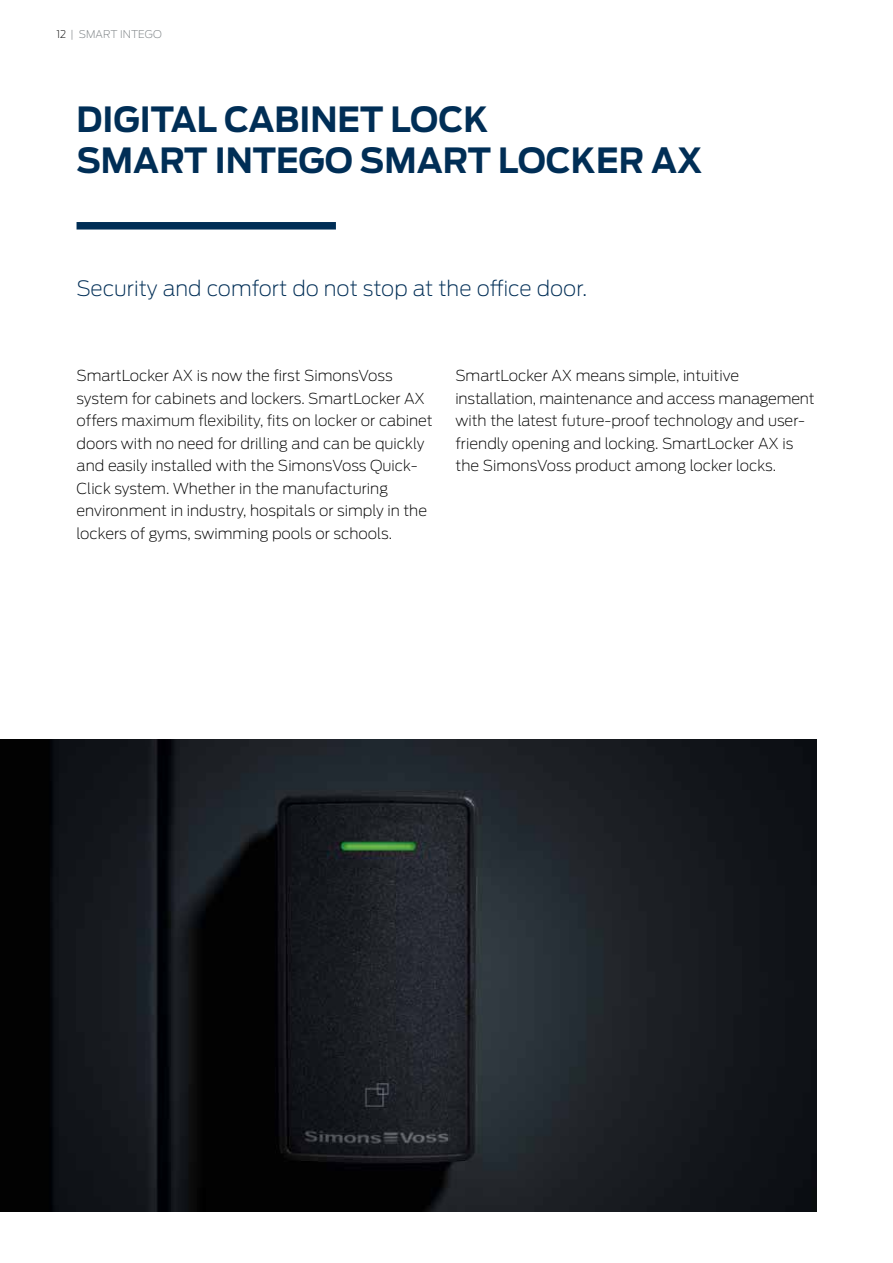
<style>
.page{position:relative;width:893px;height:1263px;background:#fff}
.page>*{position:absolute;margin:0;border:0;box-sizing:border-box;transform-origin:0 0}
.t1{font:700 34.5px/40.5px "Antenna";color:#002e56;scale:.96 1}
.t2{font:200 21px "Antenna";color:#002e56}
.t3{font:200 15px/22.5px "Antenna";color:#000}
.t4{font:200 10.5px "Antenna";letter-spacing:.01em;color:#73797c}
.s1{color:#000}
</style>
<div class="page">
<img style="left:0;top:740px;width:816px;height:472px">
<div style="left:77px;top:222px;width:259px;height:8px;background:#002e56"></div>
<p class="t4" style="left:56px;top:28px;width:39px"><span class="s1">12</span> | Smart</p>
<p class="t4" style="left:120px;top:28px;width:43px">Intego</p>
<h1 class="t1" style="left:77px;top:99px;width:654px">DIGITAL CABINET LOCK<br>SMART INTEGO SMART LOCKER AX</h1>
<h2 class="t2" style="left:77px;top:275px;width:512px">Security and comfort do not stop at the office door.</h2>
<p class="t3" style="left:77px;top:364px;width:358px">SmartLocker AX is now the first SimonsVoss system for cabinets and lockers. SmartLocker AX offers maximum flexibility, fits on locker or cabinet doors with no need for drilling and can be quickly and easily installed with the SimonsVoss Quick-Click system. Whether in the manufacturing environment in industry, hospitals or simply in the lockers of gyms, swimming pools or schools.</p>
<p class="t3" style="left:455px;top:364px;width:361px">SmartLocker AX means simple, intuitive installation, maintenance and access management with the latest future-proof technology and user&shy;friendly opening and locking. SmartLocker AX is the SimonsVoss product among locker locks.</p>
</div>
